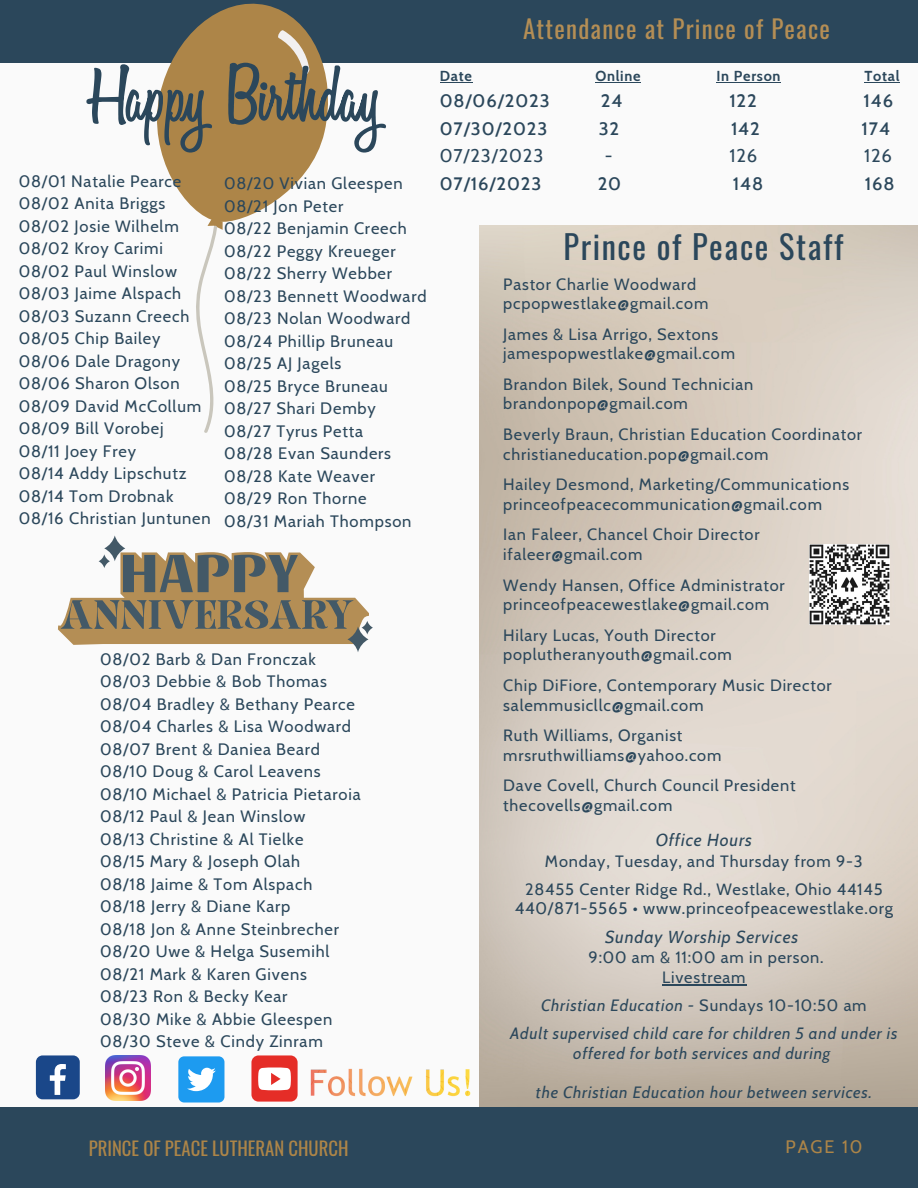
<style>
.page{position:relative;width:918px;height:1188px;background:#fafafa}
.page>*{position:absolute;margin:0;border:0;box-sizing:border-box;transform-origin:0 0}
.t1{font:32.4px "Oswald";letter-spacing:.05em;color:#2b475b}
.t2{font:24.9px "Oswald";letter-spacing:.05em;color:#b48e55}
.t3{font:18.75px "Oswald";color:#ad8548}
.t4{font:500 18.3px "Cabin";letter-spacing:.05em;color:#2b475b}
.t5{font:18.3px "Cabin";letter-spacing:.05em;color:#2b475b}
.t6{font:18px "Cabin";letter-spacing:.1em;color:#ad8548}
.t7{font:italic 17.4px "Cabin";letter-spacing:.05em;color:#2b475b}
.t8{font:16.65px "Cabin";letter-spacing:.05em;color:#2b475b}
.t9{font:16.5px "Cabin";letter-spacing:.05em;color:#2b475b}
.t10{font:16.35px "Cabin";letter-spacing:.05em;color:#2b475b}
.t11{font:italic 16.35px/19.6px "Cabin";letter-spacing:.05em;color:#2b475b;text-align:center}
.t12{font:700 14.4px "Cabin";letter-spacing:.05em;color:#2b475b}
.s1{font-style:normal}
</style>
<div class="page">
<img style="left:479px;top:225px;width:439px;height:882px">
<div style="left:0;top:1107px;width:918px;height:81px;background:#2b475b"></div>
<img style="left:310px;top:1068px;width:161px;height:29px">
<div style="left:36px;top:1055px;width:44px;height:44px;background:#1a4789;border-radius:7px"></div>
<svg style="left:50px;top:1064px;width:16px;height:31px"></svg>
<img style="left:106px;top:1056px;width:45px;height:45px">
<div style="left:178px;top:1056px;width:46px;height:47px;background:#1d9bf0;border-radius:6px"></div>
<svg style="left:187px;top:1068px;width:29px;height:23px"></svg>
<div style="left:251px;top:1055px;width:47px;height:47px;background:#e52d27;border-radius:7px"></div>
<svg style="left:258px;top:1068px;width:33px;height:22px"></svg>
<hr style="left:662px;top:984px;width:84px;height:1px;background:#2b475b">
<img style="left:810px;top:545px;width:80px;height:80px">
<div style="left:0;top:0;width:918px;height:63px;background:#2b475b"></div>
<svg style="left:86px;top:3px;width:300px;height:430px"></svg>
<svg style="left:58px;top:535px;width:315px;height:117px"></svg>
<hr style="left:440px;top:82px;width:33px;height:1px;background:#2b475b">
<hr style="left:595px;top:82px;width:46px;height:1px;background:#2b475b">
<hr style="left:717px;top:82px;width:64px;height:1px;background:#2b475b">
<hr style="left:865px;top:82px;width:35px;height:1px;background:#2b475b">
<p class="t9" style="left:19px;top:171px;width:164px">08/01 Natalie Pearce</p>
<p class="t9" style="left:19px;top:194px;width:148px">08/02 Anita Briggs</p>
<p class="t9" style="left:19px;top:216px;width:162px">08/02 Josie Wilhelm</p>
<p class="t9" style="left:19px;top:239px;width:146px">08/02 Kroy Carimi</p>
<p class="t9" style="left:19px;top:261px;width:160px">08/02 Paul Winslow</p>
<p class="t9" style="left:19px;top:284px;width:164px">08/03 Jaime Alspach</p>
<p class="t9" style="left:19px;top:306px;width:172px">08/03 Suzann Creech</p>
<p class="t9" style="left:19px;top:329px;width:143px">08/05 Chip Bailey</p>
<p class="t9" style="left:19px;top:351px;width:163px">08/06 Dale Dragony</p>
<p class="t9" style="left:19px;top:374px;width:162px">08/06 Sharon Olson</p>
<p class="t9" style="left:19px;top:396px;width:184px">08/09 David McCollum</p>
<p class="t9" style="left:19px;top:419px;width:146px">08/09 Bill Vorobej</p>
<p class="t9" style="left:19px;top:441px;width:119px">08/11 Joey Frey</p>
<p class="t9" style="left:19px;top:464px;width:169px">08/14 Addy Lipschutz</p>
<p class="t9" style="left:19px;top:486px;width:156px">08/14 Tom Drobnak</p>
<p class="t9" style="left:19px;top:509px;width:193px">08/16 Christian Juntunen</p>
<p class="t9" style="left:224px;top:173px;width:180px">08/20 Vivian Gleespen</p>
<p class="t9" style="left:224px;top:196px;width:121px">08/21 Jon Peter</p>
<p class="t9" style="left:224px;top:218px;width:184px">08/22 Benjamin Creech</p>
<p class="t9" style="left:224px;top:241px;width:173px">08/22 Peggy Kreueger</p>
<p class="t9" style="left:224px;top:263px;width:170px">08/22 Sherry Webber</p>
<p class="t9" style="left:224px;top:286px;width:204px">08/23 Bennett Woodward</p>
<p class="t9" style="left:224px;top:308px;width:188px">08/23 Nolan Woodward</p>
<p class="t9" style="left:224px;top:331px;width:171px">08/24 Phillip Bruneau</p>
<p class="t9" style="left:224px;top:353px;width:119px">08/25 AJ Jagels</p>
<p class="t9" style="left:224px;top:376px;width:165px">08/25 Bryce Bruneau</p>
<p class="t9" style="left:224px;top:398px;width:153px">08/27 Shari Demby</p>
<p class="t9" style="left:224px;top:421px;width:141px">08/27 Tyrus Petta</p>
<p class="t9" style="left:224px;top:443px;width:169px">08/28 Evan Saunders</p>
<p class="t9" style="left:224px;top:466px;width:153px">08/28 Kate Weaver</p>
<p class="t9" style="left:224px;top:488px;width:144px">08/29 Ron Thorne</p>
<p class="t9" style="left:224px;top:511px;width:189px">08/31 Mariah Thompson</p>
<p class="t9" style="left:100px;top:649px;width:217px">08/02 Barb &amp; Dan Fronczak</p>
<p class="t9" style="left:100px;top:671px;width:228px">08/03 Debbie &amp; Bob Thomas</p>
<p class="t9" style="left:100px;top:694px;width:256px">08/04 Bradley &amp; Bethany Pearce</p>
<p class="t9" style="left:100px;top:716px;width:252px">08/04 Charles &amp; Lisa Woodward</p>
<p class="t9" style="left:100px;top:739px;width:221px">08/07 Brent &amp; Daniea Beard</p>
<p class="t9" style="left:100px;top:761px;width:222px">08/10 Doug &amp; Carol Leavens</p>
<p class="t9" style="left:100px;top:784px;width:262px">08/10 Michael &amp; Patricia Pietaroia</p>
<p class="t9" style="left:100px;top:806px;width:207px">08/12 Paul &amp; Jean Winslow</p>
<p class="t9" style="left:100px;top:829px;width:205px">08/13 Christine &amp; Al Tielke</p>
<p class="t9" style="left:100px;top:851px;width:201px">08/15 Mary &amp; Joseph Olah</p>
<p class="t9" style="left:100px;top:874px;width:214px">08/18 Jaime &amp; Tom Alspach</p>
<p class="t9" style="left:100px;top:896px;width:192px">08/18 Jerry &amp; Diane Karp</p>
<p class="t9" style="left:100px;top:919px;width:240px">08/18 Jon &amp; Anne Steinbrecher</p>
<p class="t9" style="left:100px;top:941px;width:231px">08/20 Uwe &amp; Helga Susemihl</p>
<p class="t9" style="left:100px;top:964px;width:208px">08/21 Mark &amp; Karen Givens</p>
<p class="t9" style="left:100px;top:986px;width:189px">08/23 Ron &amp; Becky Kear</p>
<p class="t9" style="left:100px;top:1009px;width:234px">08/30 Mike &amp; Abbie Gleespen</p>
<p class="t9" style="left:100px;top:1031px;width:224px">08/30 Steve &amp; Cindy Zinram</p>
<p class="t2" style="left:523px;top:9px;width:309px">Attendance at Prince of Peace</p>
<p class="t12" style="left:440px;top:68px;width:34px">Date</p>
<p class="t12" style="left:595px;top:68px;width:47px">Online</p>
<p class="t12" style="left:717px;top:68px;width:66px">In Person</p>
<p class="t12" style="left:865px;top:68px;width:37px">Total</p>
<p class="t4" style="left:440px;top:89px;width:111px">08/06/2023</p>
<p class="t4" style="left:601px;top:89px;width:23px">24</p>
<p class="t4" style="left:729px;top:89px;width:29px">122</p>
<p class="t4" style="left:864px;top:89px;width:31px">146</p>
<p class="t4" style="left:440px;top:117px;width:109px">07/30/2023</p>
<p class="t4" style="left:599px;top:117px;width:22px">32</p>
<p class="t4" style="left:731px;top:117px;width:30px">142</p>
<p class="t4" style="left:862px;top:117px;width:30px">174</p>
<p class="t5" style="left:440px;top:144px;width:105px">07/23/2023</p>
<p class="t5" style="left:605px;top:144px;width:9px">-</p>
<p class="t5" style="left:729px;top:144px;width:29px">126</p>
<p class="t5" style="left:864px;top:144px;width:29px">126</p>
<p class="t4" style="left:440px;top:172px;width:103px">07/16/2023</p>
<p class="t4" style="left:598px;top:172px;width:25px">20</p>
<p class="t4" style="left:733px;top:172px;width:32px">148</p>
<p class="t4" style="left:865px;top:172px;width:31px">168</p>
<p class="t1" style="left:564px;top:222px;width:281px">Prince of Peace Staff</p>
<p class="t10" style="left:503px;top:274px;width:194px">Pastor Charlie Woodward</p>
<p class="t10" style="left:503px;top:293px;width:207px">pcpopwestlake@gmail.com</p>
<p class="t10" style="left:503px;top:324px;width:216px">James &amp; Lisa Arrigo, Sextons</p>
<p class="t10" style="left:503px;top:344px;width:233px">jamespopwestlake@gmail.com</p>
<p class="t10" style="left:503px;top:374px;width:251px">Brandon Bilek, Sound Technician</p>
<p class="t10" style="left:503px;top:394px;width:186px">brandonpop@gmail.com</p>
<p class="t10" style="left:503px;top:424px;width:360px">Beverly Braun, Christian Education Coordinator</p>
<p class="t10" style="left:503px;top:444px;width:267px">christianeducation.pop@gmail.com</p>
<p class="t10" style="left:503px;top:474px;width:347px">Hailey Desmond, Marketing/Communications</p>
<p class="t10" style="left:503px;top:494px;width:320px">princeofpeacecommunication@gmail.com</p>
<p class="t10" style="left:503px;top:525px;width:258px">Ian Faleer, Chancel Choir Director</p>
<p class="t10" style="left:503px;top:544px;width:141px">ifaleer@gmail.com</p>
<p class="t10" style="left:503px;top:575px;width:283px">Wendy Hansen, Office Administrator</p>
<p class="t10" style="left:503px;top:594px;width:267px">princeofpeacewestlake@gmail.com</p>
<p class="t10" style="left:503px;top:625px;width:214px">Hilary Lucas, Youth Director</p>
<p class="t10" style="left:503px;top:645px;width:230px">poplutheranyouth@gmail.com</p>
<p class="t10" style="left:503px;top:675px;width:330px">Chip DiFiore, Contemporary Music Director</p>
<p class="t9" style="left:503px;top:695px;width:202px">salemmusicllc@gmail.com</p>
<p class="t10" style="left:503px;top:725px;width:181px">Ruth Williams, Organist</p>
<p class="t10" style="left:503px;top:745px;width:220px">mrsruthwilliams@yahoo.com</p>
<p class="t10" style="left:503px;top:776px;width:294px">Dave Covell, Church Council President</p>
<p class="t10" style="left:503px;top:795px;width:171px">thecovells@gmail.com</p>
<p class="t7" style="left:656px;top:830px;width:98px">Office Hours</p>
<p class="t10" style="left:545px;top:851px;width:319px">Monday, Tuesday, and Thursday from 9-3</p>
<p class="t10" style="left:525px;top:879px;width:359px">28455 Center Ridge Rd., Westlake, Ohio 44145</p>
<p class="t8" style="left:515px;top:898px;width:380px">440/871-5565 • www.princeofpeacewestlake.org</p>
<p class="t7" style="left:605px;top:926px;width:195px">Sunday Worship Services</p>
<p class="t10" style="left:589px;top:947px;width:236px">9:00 am &amp; 11:00 am in person.</p>
<p class="t10" style="left:662px;top:967px;width:85px">Livestream</p>
<p class="t11" style="left:541px;top:995px;width:327px">Christian Education - <span class="s1">Sundays 10-10:50 am</span></p>
<p class="t11" style="left:510px;top:1023px;width:389px">Adult supervised child care for children 5 and under is offered for both services and during</p>
<p class="t11" style="left:536px;top:1082px;width:337px">the Christian Education hour between services.</p>
<p class="t3" style="left:89px;top:1134px;width:261px">PRINCE OF PEACE LUTHERAN CHURCH</p>
<p class="t6" style="left:786px;top:1136px;width:78px">PAGE 10</p>
</div>
